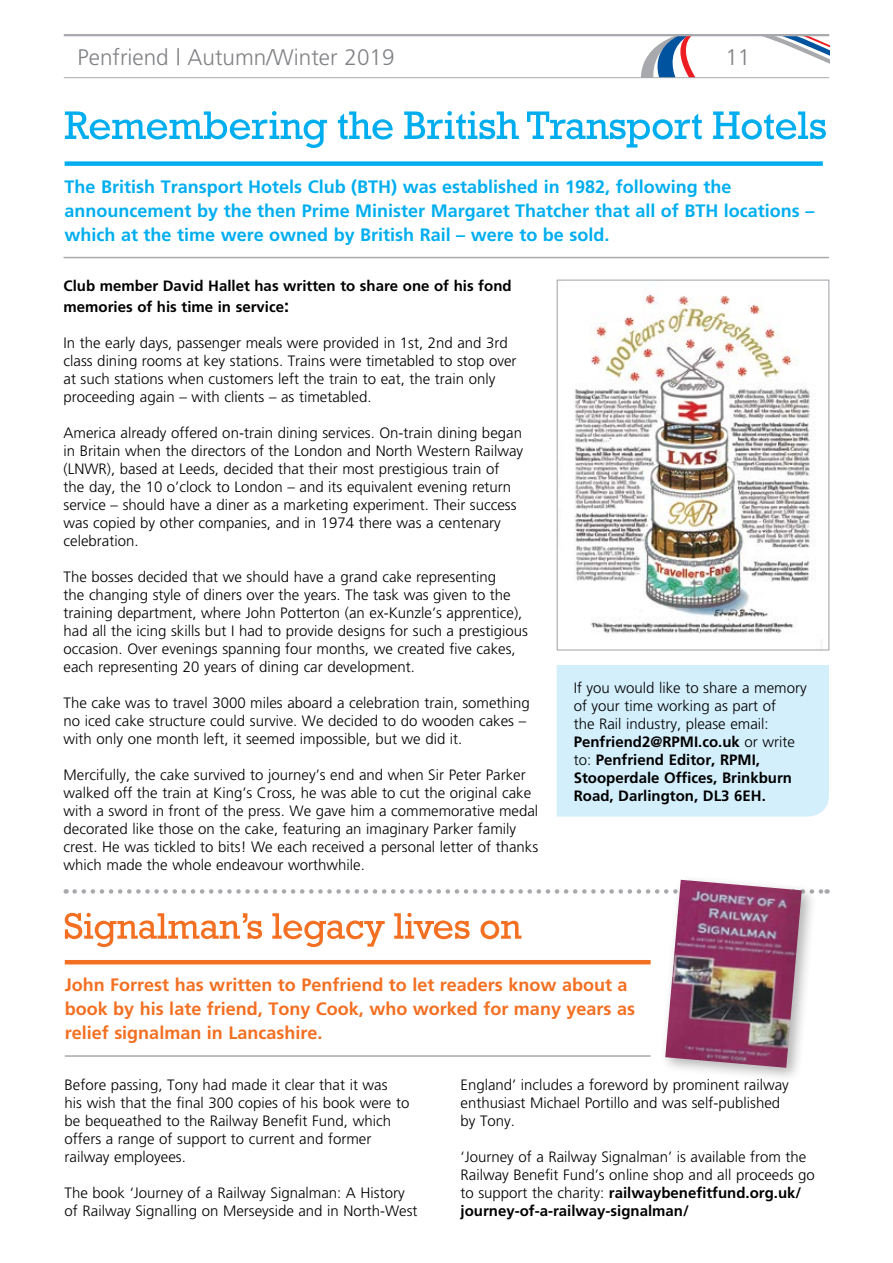
<style>
.page{position:relative;width:893px;height:1263px;background:#fff}
.page>*{position:absolute;margin:0;border:0;box-sizing:border-box;transform-origin:0 0}
.t1{font:300 22.5px "Frutiger";color:#808285}
.t2{font:700 18px/24px "Frutiger";color:#00aeef}
.t3{font:700 18px/24px "Frutiger";color:#f36f21}
.t4{font:300 15px/18px "Frutiger";color:#000}
.t5{font:700 15px/18px "Frutiger";color:#000}
.s1{font-size:18px}
.s2{font-weight:300}
.s3{font-weight:700}
</style>
<div class="page">
<svg style="left:641px;top:36px;width:188px;height:41px"></svg>
<hr style="left:64px;top:34px;width:765px;height:2px;background:#a7a9ac">
<hr style="left:64px;top:77px;width:765px;height:1px;background:#a7a9ac">
<img style="left:574px;top:288px;width:248px;height:355px">
<div style="left:557px;top:280px;width:272px;height:370px;border:1px solid #a7a9ac"></div>
<svg style="left:65px;top:111px;width:761px;height:37px"></svg>
<div style="left:65px;top:161px;width:758px;height:5px;background:#00aeef"></div>
<hr style="left:64px;top:257px;width:765px;height:1px;background:#a7a9ac">
<div style="left:557px;top:665px;width:272px;height:152px;background:#d4effc"></div>
<svg style="left:75px;top:889px;width:753px;height:5px"></svg>
<svg style="left:65px;top:913px;width:456px;height:34px"></svg>
<hr style="left:65px;top:960px;width:586px;height:4px;background:#f36f21">
<hr style="left:65px;top:1055px;width:586px;height:2px;background:#a7a9ac">
<div style="left:659px;top:873px;width:158px;height:210px;background:#000;opacity:.3"></div>
<img style="left:665px;top:880px;width:137px;height:188px">
<h1 class="t1" style="left:78px;top:44px;width:318px">Penfriend | Autumn/Winter 2019</h1>
<h1 class="t1" style="left:725px;top:44px;width:27px">11</h1>
<p class="t2" style="left:65px;top:174px;width:751px">The British Transport Hotels Club (BTH) was established in 1982, following the announcement by the then Prime Minister Margaret Thatcher that all of BTH locations – which at the time were owned by British Rail – were to be sold.</p>
<p class="t5" style="left:64px;top:275px;width:450px;line-height:21px">Club member David Hallet has written to share one of his fond memories of his time in service<span class="s1">:</span></p>
<p class="t4" style="left:64px;top:334px;width:454px">In the early days, passenger meals were provided in 1st, 2nd and 3rd class dining rooms at key stations. Trains were timetabled to stop over at such stations when customers left the train to eat, the train only proceeding again – with clients – as timetabled.</p>
<p class="t4" style="left:64px;top:424px;width:461px">America already offered on-train dining services. On-train dining began in Britain when the directors of the London and North Western Railway (LNWR), based at Leeds, decided that their most prestigious train of the day, the 10 o’clock to London – and its equivalent evening return service – should have a diner as a marketing experiment. Their success was copied by other companies, and in 1974 there was a centenary celebration.</p>
<p class="t4" style="left:64px;top:568px;width:466px">The bosses decided that we should have a grand cake representing<br>the changing style of diners over the years. The task was given to the training department, where John Potterton (an ex-Kunzle’s apprentice), had all the icing skills but I had to provide designs for such a prestigious occasion. Over evenings spanning four months, we created five cakes, each representing 20 years of dining car development.</p>
<p class="t4" style="left:64px;top:694px;width:468px">The cake was to travel 3000 miles aboard a celebration train, something no iced cake structure could survive. We decided to do wooden cakes – with only one month left, it seemed impossible, but we did it.</p>
<p class="t4" style="left:64px;top:766px;width:476px">Mercifully, the cake survived to journey’s end and when Sir Peter Parker walked off the train at King’s Cross, he was able to cut the original cake with a sword in front of the press. We gave him a commemorative medal decorated like those on the cake, featuring an imaginary Parker family crest. He was tickled to bits! We each received a personal letter of thanks which made the whole endeavour worthwhile.</p>
<p class="t5" style="left:574px;top:678px;width:234px"><span class="s2">If you would like to share a memory of your time working as part of<br>the Rail industry, please email:<br></span>Penfriend2@RPMI.co.uk <span class="s2">or write to:</span> Penfriend Editor, RPMI,<br>Stooperdale Offices, Brinkburn<br>Road, Darlington, DL3 6EH.</p>
<p class="t3" style="left:65px;top:973px;width:572px">John Forrest has written to Penfriend to let readers know about a book by his late friend, Tony Cook, who worked for many years as relief signalman in Lancashire.</p>
<p class="t4" style="left:65px;top:1075px;width:346px">Before passing, Tony had made it clear that it was<br>his wish that the final 300 copies of his book were to be bequeathed to the Railway Benefit Fund, which offers a range of support to current and former railway employees.</p>
<p class="t4" style="left:65px;top:1183px;width:354px">The book ‘Journey of a Railway Signalman: A History of Railway Signalling on Merseyside and in North-West</p>
<p class="t4" style="left:460px;top:1075px;width:330px">England’ includes a foreword by prominent railway enthusiast Michael Portillo and was self-published by Tony.</p>
<p class="t4" style="left:460px;top:1147px;width:356px">‘Journey of a Railway Signalman’ is available from the Railway Benefit Fund’s online shop and all proceeds go to support the charity: <span class="s3">railwaybenefitfund.org.uk/ journey-of-a-railway-signalman/</span></p>
</div>
